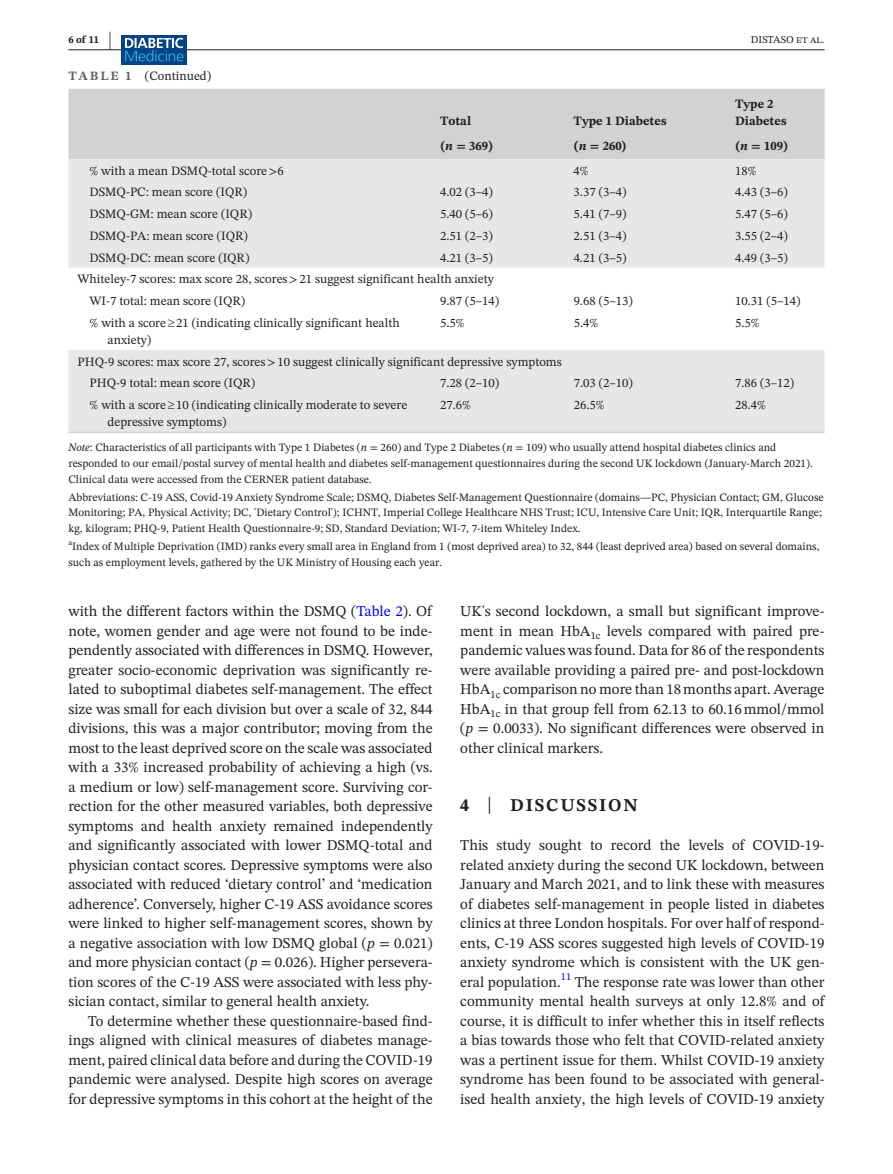
<style>
.page{position:relative;width:893px;height:1174px;background:#fff}
.page>*{position:absolute;margin:0;border:0;box-sizing:border-box;transform-origin:0 0}
.t1{font:700 18px "STIX Two Text";letter-spacing:.1em;color:#231f20}
.t2{font:15px/19.5px "STIX Two Text";color:#231f20;text-align:justify}
.t3{font:12.75px/21.8px "STIX Two Text";color:#231f20}
.t4{font:700 12.75px/17.2px "STIX Two Text";color:#231f20}
.t5{font:11.25px/15.8px "STIX Two Text";color:#231f20}
.t6{font:10.5px "STIX Two Text";color:#231f20}
.t7{font:700 10.5px "STIX Two Text";color:#231f20}
.t8{font:10.5px "STIX Two Text";color:#00f}
.t9{font:7.8px "STIX Two Text";color:#231f20}
.s1{font-size:21px}
.s2{font-weight:700;color:#636366}
.s3{font-style:italic}
.s4{font-family:"STIX"}
.s5{color:#00f}
.s6{font-weight:400;font-size:23.7px}
</style>
<div class="page">
<hr style="left:68px;top:49px;width:756px;height:1px;background:#231f20">
<div style="left:121px;top:35px;width:65px;height:30px;background:#054286"></div>
<svg style="left:125px;top:38px;width:58px;height:23px"></svg>
<div style="left:68px;top:89px;width:756px;height:70px;background:#d1d2d4"></div>
<svg style="left:68px;top:159px;width:756px;height:273px;fill:#e6e7e9"></svg>
<hr style="left:68px;top:432px;width:363px;height:1px;background:#d1d2d4">
<hr style="left:431px;top:432px;width:134px;height:1px;background:#d1d2d4">
<hr style="left:565px;top:432px;width:161px;height:1px;background:#d1d2d4">
<hr style="left:726px;top:432px;width:98px;height:1px;background:#d1d2d4">
<p class="t7" style="left:68px;top:32px;width:44px">6 of 11 <span class="s1">|</span></p>
<p class="t6" style="left:751px;top:32px;width:75px">DISTASO et al.</p>
<p class="t3" style="left:68px;top:65px;width:144px"><span class="s2">TABLE 1</span> (Continued)</p>
<p class="t4" style="left:440px;top:112px;width:33px">Total</p>
<p class="t4" style="left:574px;top:112px;width:95px">Type 1 Diabetes</p>
<p class="t4" style="left:735px;top:95px;width:53px">Type 2<br>Diabetes</p>
<p class="t4" style="left:440px;top:137px;width:55px">(<span class="s3">n</span> <span class="s4">=</span> 369)</p>
<p class="t4" style="left:574px;top:137px;width:55px">(<span class="s3">n</span> <span class="s4">=</span> 260)</p>
<p class="t4" style="left:735px;top:137px;width:55px">(<span class="s3">n</span> <span class="s4">=</span> 109)</p>
<p class="t3" style="left:89px;top:159px;width:196px">% with a mean DSMQ-total score<span class="s4">&gt;</span>6</p>
<p class="t3" style="left:574px;top:159px;width:17px">4%</p>
<p class="t3" style="left:735px;top:159px;width:23px">18%</p>
<p class="t3" style="left:89px;top:181px;width:159px">DSMQ-PC: mean score (IQR)</p>
<p class="t3" style="left:440px;top:181px;width:54px">4.02 (3–4)</p>
<p class="t3" style="left:574px;top:181px;width:54px">3.37 (3–4)</p>
<p class="t3" style="left:735px;top:181px;width:54px">4.43 (3–6)</p>
<p class="t3" style="left:89px;top:203px;width:164px">DSMQ-GM: mean score (IQR)</p>
<p class="t3" style="left:440px;top:203px;width:54px">5.40 (5–6)</p>
<p class="t3" style="left:574px;top:203px;width:54px">5.41 (7–9)</p>
<p class="t3" style="left:735px;top:203px;width:54px">5.47 (5–6)</p>
<p class="t3" style="left:90px;top:225px;width:160px">DSMQ-PA: mean score (IQR)</p>
<p class="t3" style="left:440px;top:225px;width:54px">2.51 (2–3)</p>
<p class="t3" style="left:574px;top:225px;width:54px">2.51 (3–4)</p>
<p class="t3" style="left:735px;top:225px;width:54px">3.55 (2–4)</p>
<p class="t3" style="left:90px;top:246px;width:161px">DSMQ-DC: mean score (IQR)</p>
<p class="t3" style="left:440px;top:246px;width:54px">4.21 (3–5)</p>
<p class="t3" style="left:574px;top:246px;width:54px">4.21 (3–5)</p>
<p class="t3" style="left:735px;top:246px;width:54px">4.49 (3–5)</p>
<p class="t3" style="left:90px;top:268px;width:406px;text-indent:-12px">Whiteley-7 scores: max score 28, scores<span class="s4">&gt;</span>21 suggest significant health anxiety<br>WI-7 total: mean score (IQR)</p>
<p class="t3" style="left:440px;top:290px;width:61px">9.87 (5–14)</p>
<p class="t3" style="left:574px;top:290px;width:61px">9.68 (5–13)</p>
<p class="t3" style="left:735px;top:290px;width:67px">10.31 (5–14)</p>
<p class="t3" style="left:108px;top:314px;width:294px;line-height:17.2px;text-indent:-18px">% with a score≥21 (indicating clinically significant health anxiety)</p>
<p class="t3" style="left:440px;top:311px;width:26px">5.5%</p>
<p class="t3" style="left:574px;top:311px;width:26px">5.4%</p>
<p class="t3" style="left:735px;top:311px;width:26px">5.5%</p>
<p class="t3" style="left:90px;top:350px;width:474px;text-indent:-12px">PHQ-9 scores: max score 27, scores<span class="s4">&gt;</span>10 suggest clinically significant depressive symptoms<br>PHQ-9 total: mean score (IQR)</p>
<p class="t3" style="left:440px;top:372px;width:61px">7.28 (2–10)</p>
<p class="t3" style="left:574px;top:372px;width:61px">7.03 (2–10)</p>
<p class="t3" style="left:735px;top:372px;width:61px">7.86 (3–12)</p>
<p class="t3" style="left:108px;top:396px;width:301px;line-height:17.2px;text-indent:-18px">% with a score≥10 (indicating clinically moderate to severe depressive symptoms)</p>
<p class="t3" style="left:440px;top:394px;width:32px">27.6%</p>
<p class="t3" style="left:574px;top:394px;width:32px">26.5%</p>
<p class="t3" style="left:735px;top:394px;width:32px">28.4%</p>
<p class="t5" style="left:68px;top:439px;width:746px"><span class="s3">Note</span>: Characteristics of all participants with Type 1 Diabetes (<span class="s3">n</span> <span class="s4">=</span> 260) and Type 2 Diabetes (<span class="s3">n</span> <span class="s4">=</span> 109) who usually attend hospital diabetes clinics and responded to our email/postal survey of mental health and diabetes self-management questionnaires during the second UK lockdown (January-March 2021).<br>Clinical data were accessed from the CERNER patient database.</p>
<p class="t5" style="left:68px;top:489px;width:757px">Abbreviations: C-19 ASS, Covid-19 Anxiety Syndrome Scale; DSMQ, Diabetes Self-Management Questionnaire (domains—PC, Physician Contact; GM, Glucose<br>Monitoring; PA, Physical Activity; DC, 'Dietary Control'); ICHNT, Imperial College Healthcare NHS Trust; ICU, Intensive Care Unit; IQR, Interquartile Range; kg, kilogram; PHQ-9, Patient Health Questionnaire-9; SD, Standard Deviation; WI-7, 7-item Whiteley Index.</p>
<p class="t9" style="left:68px;top:537px;width:5px">a</p>
<p class="t5" style="left:68px;top:538px;width:752px;text-indent:4px">Index of Multiple Deprivation (IMD) ranks every small area in England from 1 (most deprived area) to 32, 844 (least deprived area) based on several domains, such as employment levels, gathered by the UK Ministry of Housing each year.</p>
<p class="t2" style="left:68px;top:601px;width:366px">with the different factors within the DSMQ (<span class="s5">Table 2</span>). Of note, women gender and age were not found to be inde&shy;pendently associated with differences in DSMQ. However, greater socio-economic deprivation was significantly re&shy;lated to suboptimal diabetes self-management. The effect size was small for each division but over a scale of 32, 844 divisions, this was a major contributor; moving from the most to the least deprived score on the scale was associated with a 33% increased probability of achieving a high (vs. a medium or low) self-management score. Surviving cor&shy;rection for the other measured variables, both depressive symptoms and health anxiety remained independently and significantly associated with lower DSMQ-total and physician contact scores. Depressive symptoms were also associated with reduced ‘dietary control’ and ‘medication adherence’. Conversely, higher C-19 ASS avoidance scores were linked to higher self-management scores, shown by a negative association with low DSMQ global (<span class="s3">p</span> <span class="s4">=</span> 0.021) and more physician contact (<span class="s3">p</span> <span class="s4">=</span> 0.026). Higher persevera&shy;tion scores of the C-19 ASS were associated with less phy&shy;sician contact, similar to general health anxiety.</p>
<p class="t2" style="left:68px;top:1011px;width:366px;text-indent:20px">To determine whether these questionnaire-based find&shy;ings aligned with clinical measures of diabetes manage&shy;ment, paired clinical data before and during the COVID-19 pandemic were analysed. Despite high scores on average for depressive symptoms in this cohort at the height of the</p>
<p class="t2" style="left:460px;top:601px;width:366px">UK's second lockdown, a small but significant improve&shy;ment in mean HbA<sub>1c</sub> levels compared with paired pre&shy;pandemic values was found. Data for 86 of the respondents were available providing a paired pre- and post-lockdown HbA<sub>1c</sub> comparison no more than 18months apart. Average HbA<sub>1c</sub> in that group fell from 62.13 to 60.16mmol/mmol (<span class="s3">p</span> <span class="s4">=</span> 0.0033). No significant differences were observed in other clinical markers.</p>
<p class="t1" style="left:460px;top:792px;width:179px">4 <span class="s6">|</span> DISCUSSION</p>
<p class="t2" style="left:460px;top:835px;width:366px">This study sought to record the levels of COVID-19- related anxiety during the second UK lockdown, between January and March 2021, and to link these with measures of diabetes self-management in people listed in diabetes clinics at three London hospitals. For over half of respond&shy;ents, C-19 ASS scores suggested high levels of COVID-19 anxiety syndrome which is consistent with the UK gen&shy;eral population.</p>
<p class="t8" style="left:561px;top:969px;width:12px">11</p>
<p class="t2" style="left:460px;top:972px;width:366px;text-indent:114px">The response rate was lower than other community mental health surveys at only 12.8% and of course, it is difficult to infer whether this in itself reflects a bias towards those who felt that COVID-related anxiety was a pertinent issue for them. Whilst COVID-19 anxiety syndrome has been found to be associated with general&shy;ised health anxiety, the high levels of COVID-19 anxiety</p>
</div>
